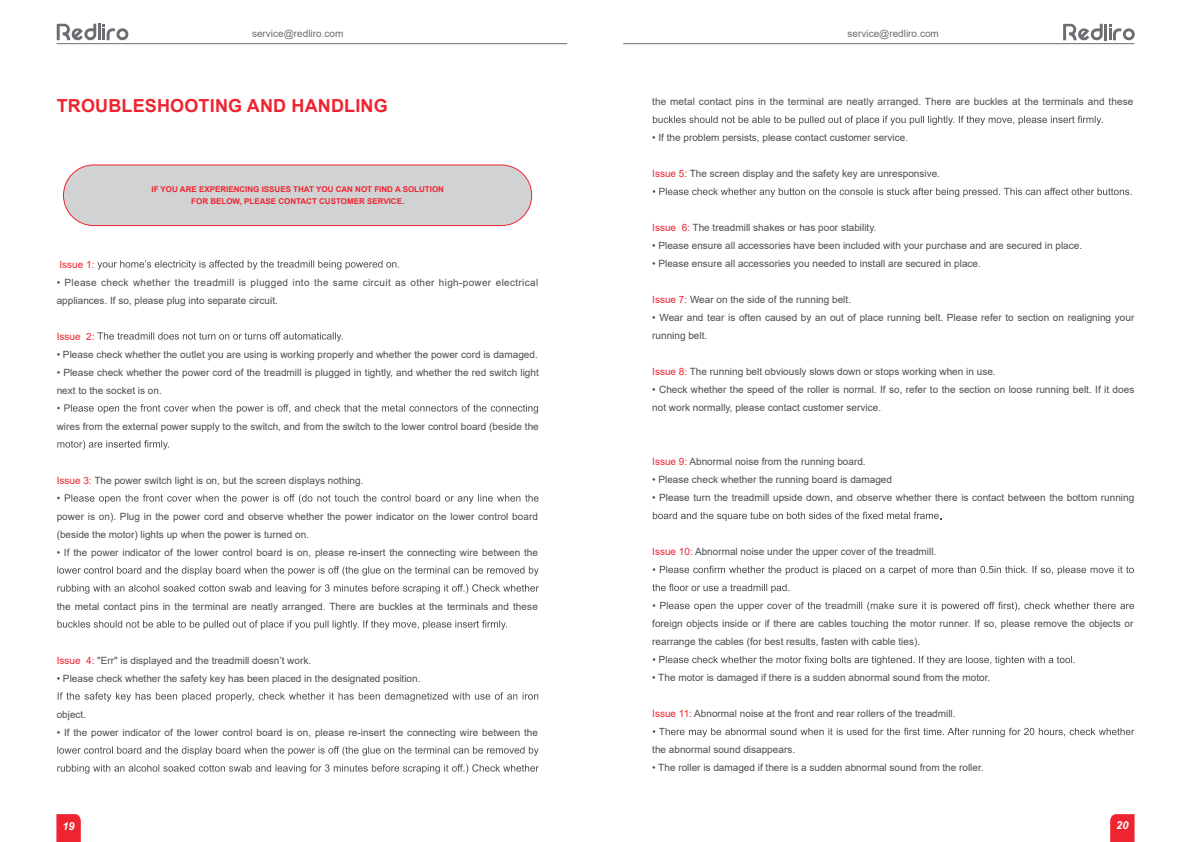
<style>
.page{position:relative;width:1191px;height:842px;background:#fff}
.page>*{position:absolute;margin:0;border:0;box-sizing:border-box;transform-origin:0 0}
.t1{font:700 18px "Arial";letter-spacing:.01em;color:#ee2530}
.t2{font:italic 700 11px "Arial";color:#fff}
.t3{font:10px/18px "Arial";color:#4b4c4d}
.t4{font:10px/18px "Arial";letter-spacing:.03em;color:#4b4c4d}
.t5{font:10px "Arial";color:#6c6d70}
.t6{font:10px "Arial";color:#ee2530}
.t7{font:700 8px/12px "Arial";color:#ee2530;text-align:center}
.s1{color:#ee2530}
</style>
<div class="page">
<svg style="left:56px;top:814px;width:25px;height:28px"></svg>
<hr style="left:57px;top:43px;width:510px;height:1px;background:#6c6d70">
<hr style="left:623px;top:43px;width:511px;height:1px;background:#6c6d70">
<svg style="left:1110px;top:814px;width:24px;height:28px"></svg>
<div style="left:63px;top:165px;width:469px;height:61px;background:#d1d2d4;border-radius:30px"></div>
<div style="left:63px;top:164px;width:469px;height:62px;border:1px solid #ee2530;border-radius:30px"></div>
<svg style="left:97px;top:260px;width:302px;height:10px"></svg>
<svg style="left:97px;top:332px;width:246px;height:10px"></svg>
<svg style="left:57px;top:404px;width:481px;height:10px"></svg>
<svg style="left:57px;top:440px;width:112px;height:10px"></svg>
<svg style="left:57px;top:494px;width:481px;height:10px"></svg>
<svg style="left:57px;top:566px;width:481px;height:10px"></svg>
<svg style="left:57px;top:584px;width:482px;height:10px"></svg>
<svg style="left:57px;top:620px;width:450px;height:10px"></svg>
<svg style="left:58px;top:692px;width:480px;height:10px"></svg>
<svg style="left:57px;top:746px;width:481px;height:10px"></svg>
<svg style="left:57px;top:764px;width:482px;height:10px"></svg>
<svg style="left:653px;top:116px;width:449px;height:9px"></svg>
<svg style="left:653px;top:188px;width:478px;height:9px"></svg>
<svg style="left:653px;top:512px;width:288px;height:9px"></svg>
<svg style="left:653px;top:566px;width:480px;height:9px"></svg>
<svg style="left:652px;top:584px;width:137px;height:9px"></svg>
<svg style="left:653px;top:602px;width:481px;height:9px"></svg>
<svg style="left:653px;top:656px;width:421px;height:9px"></svg>
<svg style="left:653px;top:728px;width:481px;height:9px"></svg>
<hr style="left:98px;top:24px;width:3px;height:16px;background:#6c6d70">
<svg style="left:102px;top:24px;width:26px;height:16px"></svg>
<svg style="left:57px;top:24px;width:39px;height:16px"></svg>
<hr style="left:1104px;top:24px;width:3px;height:16px;background:#6c6d70">
<svg style="left:1109px;top:24px;width:25px;height:16px"></svg>
<svg style="left:1063px;top:24px;width:39px;height:16px"></svg>
<p class="t5" style="left:252px;top:27px;width:93px">service@redliro.com</p>
<p class="t5" style="left:847px;top:27px;width:93px">service@redliro.com</p>
<h1 class="t1" style="left:57px;top:93px;width:332px">TROUBLESHOOTING AND HANDLING</h1>
<p class="t7" style="left:151px;top:183px;width:294px">IF YOU ARE EXPERIENCING ISSUES THAT YOU CAN NOT FIND A SOLUTION<br>FOR BELOW, PLEASE CONTACT CUSTOMER SERVICE.</p>
<p class="t6" style="left:59px;top:257px;width:37px">Issue 1:</p>
<p class="t4" style="left:57px;top:273px;width:483px">• Please check whether the treadmill is plugged into the same circuit as other high-power electrical appliances. If so, please plug into separate circuit.</p>
<p class="t6" style="left:57px;top:329px;width:39px">Issue 2:</p>
<p class="t3" style="left:57px;top:345px;width:482px">• Please check whether the outlet you are using is working properly and whether the power cord is damaged.</p>
<p class="t3" style="left:57px;top:363px;width:483px">• Please check whether the power cord of the treadmill is plugged in tightly, and whether the red switch light next to the socket is on.</p>
<p class="t3" style="left:57px;top:417px;width:483px">wires from the external power supply to the switch, and from the switch to the lower control board (beside the</p>
<p class="t3" style="left:57px;top:471px;width:308px"><span class="s1">Issue 3:</span> The power switch light is on, but the screen displays nothing.</p>
<p class="t3" style="left:57px;top:507px;width:483px">power is on). Plug in the power cord and observe whether the power indicator on the lower control board (beside the motor) lights up when the power is turned on.</p>
<p class="t3" style="left:57px;top:543px;width:483px">• If the power indicator of the lower control board is on, please re-insert the connecting wire between the</p>
<p class="t3" style="left:57px;top:597px;width:482px">the metal contact pins in the terminal are neatly arranged. There are buckles at the terminals and these</p>
<p class="t3" style="left:57px;top:651px;width:256px"><span class="s1">Issue 4:</span> "Err" is displayed and the treadmill doesn’t work.</p>
<p class="t3" style="left:57px;top:669px;width:365px">• Please check whether the safety key has been placed in the designated position.</p>
<p class="t3" style="left:57px;top:705px;width:31px">object.</p>
<p class="t3" style="left:57px;top:723px;width:483px">• If the power indicator of the lower control board is on, please re-insert the connecting wire between the</p>
<p class="t3" style="left:652px;top:92px;width:482px">the metal contact pins in the terminal are neatly arranged. There are buckles at the terminals and these</p>
<p class="t3" style="left:652px;top:128px;width:257px">• If the problem persists, please contact customer service.</p>
<p class="t3" style="left:652px;top:164px;width:289px"><span class="s1">Issue 5:</span> The screen display and the safety key are unresponsive.</p>
<p class="t3" style="left:652px;top:218px;width:226px"><span class="s1">Issue 6:</span> The treadmill shakes or has poor stability.</p>
<p class="t3" style="left:652px;top:236px;width:431px">• Please ensure all accessories have been included with your purchase and are secured in place.</p>
<p class="t3" style="left:652px;top:254px;width:330px">• Please ensure all accessories you needed to install are secured in place.</p>
<p class="t3" style="left:652px;top:290px;width:200px"><span class="s1">Issue 7:</span> Wear on the side of the running belt.</p>
<p class="t3" style="left:652px;top:308px;width:483px">• Wear and tear is often caused by an out of place running belt. Please refer to section on realigning your running belt.</p>
<p class="t3" style="left:652px;top:362px;width:345px"><span class="s1">Issue 8:</span> The running belt obviously slows down or stops working when in use.</p>
<p class="t3" style="left:652px;top:380px;width:483px">• Check whether the speed of the roller is normal. If so, refer to the section on loose running belt. If it does not work normally, please contact customer service.</p>
<p class="t3" style="left:652px;top:452px;width:215px"><span class="s1">Issue 9:</span> Abnormal noise from the running board.</p>
<p class="t3" style="left:652px;top:470px;width:241px">• Please check whether the running board is damaged</p>
<p class="t3" style="left:652px;top:488px;width:483px">• Please turn the treadmill upside down, and observe whether there is contact between the bottom running</p>
<p class="t3" style="left:652px;top:542px;width:286px"><span class="s1">Issue 10:</span> Abnormal noise under the upper cover of the treadmill.</p>
<p class="t3" style="left:652px;top:614px;width:483px">foreign objects inside or if there are cables touching the motor runner. If so, please remove the objects or rearrange the cables (for best results, fasten with cable ties).</p>
<p class="t3" style="left:652px;top:668px;width:339px">• The motor is damaged if there is a sudden abnormal sound from the motor.</p>
<p class="t3" style="left:652px;top:704px;width:305px"><span class="s1">Issue 11:</span> Abnormal noise at the front and rear rollers of the treadmill.</p>
<p class="t3" style="left:652px;top:740px;width:144px">the abnormal sound disappears.</p>
<p class="t3" style="left:652px;top:758px;width:333px">• The roller is damaged if there is a sudden abnormal sound from the roller.</p>
<p class="t2" style="left:62px;top:819px;width:14px">19</p>
<p class="t2" style="left:1116px;top:818px;width:14px">20</p>
</div>
